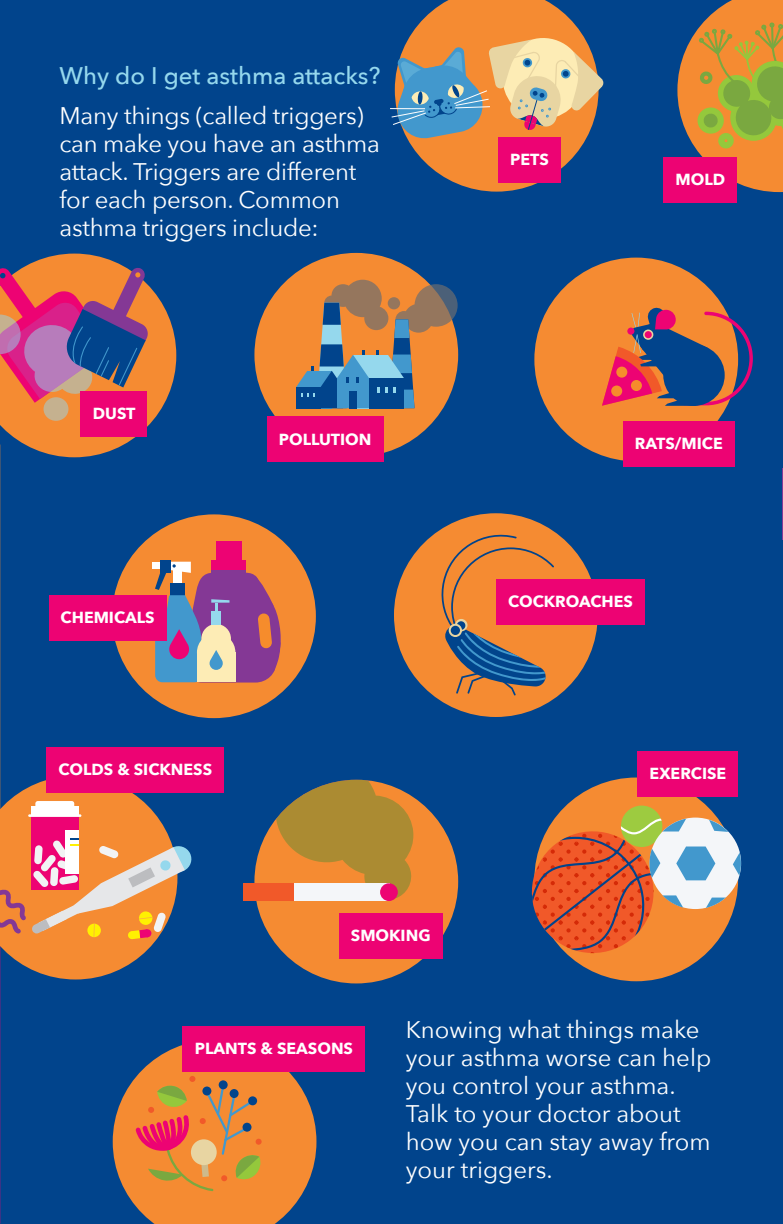
<style>
.page{position:relative;width:783px;height:1224px;background:#01448c}
.page>*{position:absolute;margin:0;border:0;box-sizing:border-box;transform-origin:0 0}
.t1{font:24px/28px "Avenir Next";letter-spacing:-.01em;color:#fff}
.t2{font:500 24px "Avenir Next";color:#95d8ed}
.t3{font:700 16px "Avenir Next";color:#fff}
</style>
<div class="page">
<div style="left:254px;top:253px;width:204px;height:204px;background:#f58b32;border-radius:50%"></div>
<svg style="left:408px;top:0;width:178px;height:192px;fill:#f58b32"></svg>
<div style="left:112px;top:514px;width:204px;height:204px;background:#f58b32;border-radius:50%"></div>
<div style="left:534px;top:778px;width:204px;height:203px;background:#f58b32;border-radius:50%"></div>
<div style="left:254px;top:780px;width:204px;height:203px;background:#f58b32;border-radius:50%"></div>
<div style="left:394px;top:513px;width:204px;height:204px;background:#f58b32;border-radius:50%"></div>
<svg style="left:296px;top:280px;width:162px;height:128px"></svg>
<div style="left:388px;top:297px;width:12px;height:12px;background:#95765d;border-radius:50%"></div>
<hr style="left:390px;top:108px;width:35px;height:1px;background:#fff">
<svg style="left:391px;top:33px;width:213px;height:107px;background:#b29f83"></svg>
<svg style="left:677px;top:0;width:106px;height:192px;background:#b68e40"></svg>
<svg style="left:0;top:254px;width:176px;height:203px"></svg>
<div style="left:212px;top:561px;width:34px;height:9px;background:#ed0373"></div>
<div style="left:216px;top:541px;width:26px;height:24px;background:#ed0373"></div>
<div style="left:152px;top:562px;width:10px;height:7px;background:#fff"></div>
<div style="left:160px;top:560px;width:10px;height:12px;background:#01448c"></div>
<svg style="left:155px;top:562px;width:126px;height:121px"></svg>
<svg style="left:0;top:776px;width:192px;height:204px"></svg>
<div style="left:534px;top:258px;width:204px;height:203px;background:#f58b32;border-radius:50%"></div>
<svg style="left:602px;top:307px;width:151px;height:99px"></svg>
<div style="left:616px;top:367px;width:11px;height:11px;background:#f68c2c;border-radius:50%"></div>
<div style="left:631px;top:380px;width:11px;height:11px;background:#f68c2c;border-radius:50%"></div>
<div style="left:611px;top:386px;width:11px;height:11px;background:#f68c2c;border-radius:50%"></div>
<svg style="left:276px;top:779px;width:137px;height:121px"></svg>
<div style="left:243px;top:883px;width:147px;height:18px;background:#f4f6f9"></div>
<div style="left:243px;top:883px;width:51px;height:18px;background:#f15929"></div>
<div style="left:380px;top:883px;width:18px;height:18px;background:#ed0373;border-radius:50%"></div>
<div style="left:621px;top:805px;width:42px;height:42px;background:#9dcb40;border-radius:50%"></div>
<svg style="left:531px;top:818px;width:210px;height:143px"></svg>
<svg style="left:113px;top:1040px;width:203px;height:184px;background:#c87e45"></svg>
<svg style="left:433px;top:533px;width:121px;height:162px"></svg>
<svg style="left:455px;top:619px;width:12px;height:12px"></svg>
<svg style="left:457px;top:621px;width:8px;height:9px"></svg>
<svg style="left:449px;top:624px;width:13px;height:13px"></svg>
<div style="left:451px;top:626px;width:9px;height:9px;background:#01448c;border-radius:50%"></div>
<div style="left:267px;top:417px;width:117px;height:45px;background:#ed0373"></div>
<div style="left:183px;top:1026px;width:182px;height:46px;background:#ed0373"></div>
<div style="left:638px;top:751px;width:100px;height:46px;background:#ed0373"></div>
<div style="left:339px;top:913px;width:104px;height:46px;background:#ed0373"></div>
<div style="left:623px;top:421px;width:112px;height:46px;background:#ed0373"></div>
<div style="left:498px;top:137px;width:63px;height:46px;background:#ed0373"></div>
<div style="left:664px;top:157px;width:73px;height:46px;background:#ed0373"></div>
<div style="left:496px;top:579px;width:149px;height:46px;background:#ed0373"></div>
<div style="left:47px;top:747px;width:177px;height:46px;background:#ed0373"></div>
<div style="left:49px;top:595px;width:118px;height:46px;background:#ed0373"></div>
<div style="left:81px;top:391px;width:66px;height:46px;background:#ed0373"></div>
<hr style="left:782px;top:468px;width:1px;height:72px;background:#843895">
<p class="t2" style="left:59px;top:60px;width:323px">Why do I get asthma attacks?</p>
<p class="t1" style="left:59px;top:102px;width:322px">Many things (called triggers) can make you have an asthma attack. Triggers are different for each person. Common asthma triggers include:</p>
<p class="t3" style="left:93px;top:403px;width:44px">DUST</p>
<p class="t3" style="left:61px;top:607px;width:95px">CHEMICALS</p>
<p class="t3" style="left:59px;top:759px;width:155px">COLDS &amp; SICKNESS</p>
<p class="t3" style="left:279px;top:429px;width:94px">POLLUTION</p>
<p class="t3" style="left:351px;top:925px;width:81px">SMOKING</p>
<p class="t3" style="left:510px;top:149px;width:40px">PETS</p>
<p class="t3" style="left:676px;top:169px;width:51px">MOLD</p>
<p class="t3" style="left:635px;top:433px;width:89px">RATS/MICE</p>
<p class="t3" style="left:508px;top:591px;width:126px">COCKROACHES</p>
<p class="t3" style="left:650px;top:763px;width:78px">EXERCISE</p>
<p class="t3" style="left:195px;top:1038px;width:160px">PLANTS &amp; SEASONS</p>
<p class="t1" style="left:406px;top:1016px;width:307px">Knowing what things make your asthma worse can help you control your asthma.<br>Talk to your doctor about how you can stay away from your triggers.</p>
</div>
